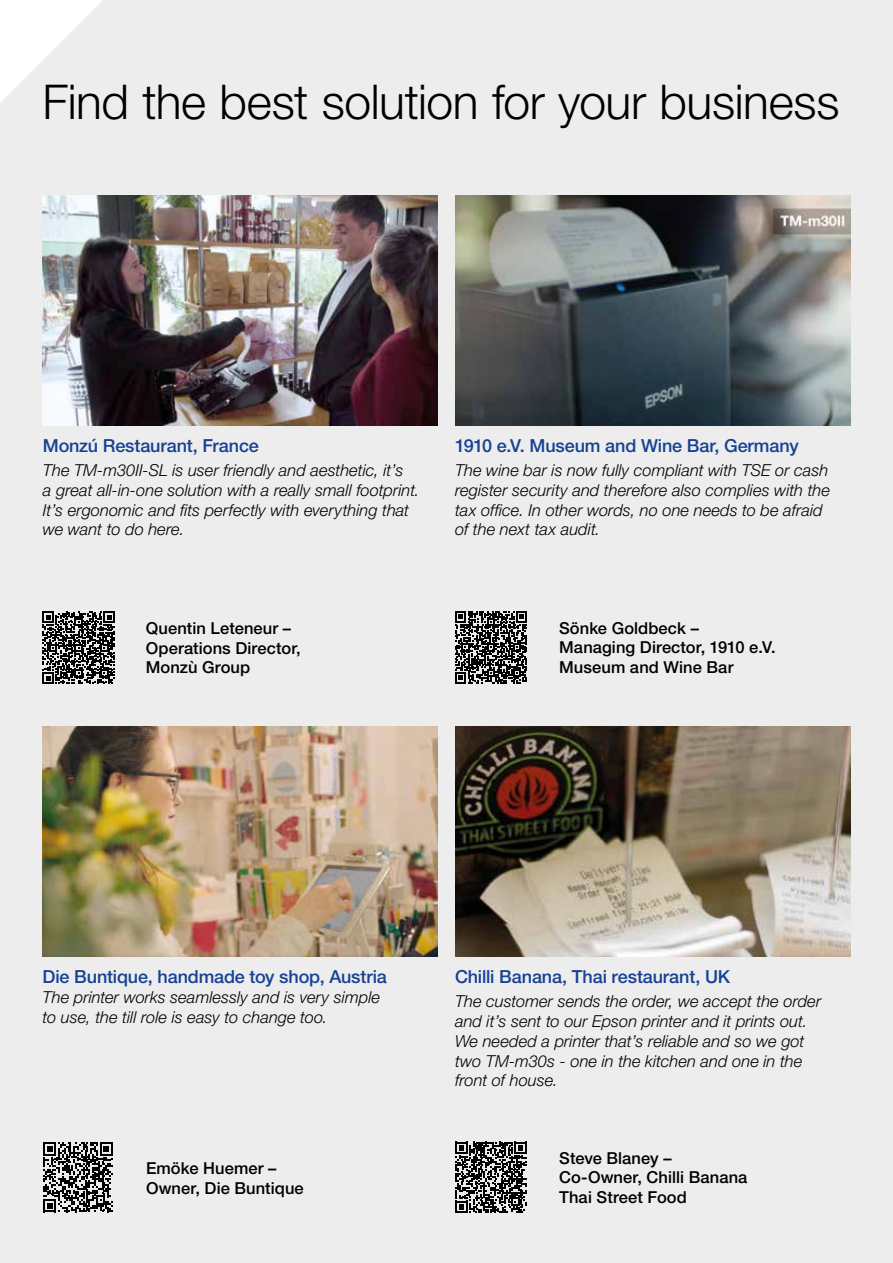
<style>
.page{position:relative;width:893px;height:1263px;background:#ededed}
.page>*{position:absolute;margin:0;border:0;box-sizing:border-box;transform-origin:0 0}
.t1{font:300 48px "Helvetica Neue LT Pro";letter-spacing:-.01em;color:#000}
.t2{font:500 18px "Helvetica Neue LT Pro";letter-spacing:-.01em;color:#164194}
.t3{font:italic 300 16.5px/19.8px "Helvetica Neue LT Pro";color:#000}
.t4{font:500 16.5px/19.8px "Helvetica Neue LT Pro";letter-spacing:.005em;color:#000}
</style>
<div class="page">
<svg style="left:43px;top:1142px;width:70px;height:70px"></svg>
<img style="left:43px;top:196px;width:395px;height:229px">
<img style="left:455px;top:196px;width:395px;height:229px">
<img style="left:455px;top:727px;width:395px;height:229px">
<img style="left:43px;top:727px;width:395px;height:229px">
<svg style="left:456px;top:1142px;width:71px;height:71px"></svg>
<svg style="left:43px;top:612px;width:72px;height:72px"></svg>
<svg style="left:455px;top:611px;width:72px;height:73px"></svg>
<h1 class="t1" style="left:43px;top:73px;width:799px">Find the best solution for your business</h1>
<p class="t2" style="left:43px;top:435px;width:217px">Monzú Restaurant, France</p>
<p class="t3" style="left:43px;top:460px;width:378px">The TM-m30II-SL is user friendly and aesthetic, it’s<br>a great all-in-one solution with a really small footprint.<br>It’s ergonomic and fits perfectly with everything that we want to do here.</p>
<p class="t4" style="left:146px;top:618px;width:157px">Quentin Leteneur –<br>Operations Director,<br>Monzù Group</p>
<p class="t2" style="left:455px;top:435px;width:345px">1910 e.V. Museum and Wine Bar, Germany</p>
<p class="t3" style="left:455px;top:460px;width:377px">The wine bar is now fully compliant with TSE or cash register security and therefore also complies with the tax office. In other words, no one needs to be afraid of the next tax audit.</p>
<p class="t4" style="left:559px;top:618px;width:218px">Sönke Goldbeck –<br>Managing Director, 1910 e.V.<br>Museum and Wine Bar</p>
<p class="t2" style="left:43px;top:966px;width:346px">Die Buntique, handmade toy shop, Austria</p>
<p class="t3" style="left:43px;top:987px;width:339px">The printer works seamlessly and is very simple to use, the till role is easy to change too.</p>
<p class="t2" style="left:455px;top:966px;width:277px">Chilli Banana, Thai restaurant, UK</p>
<p class="t3" style="left:455px;top:991px;width:368px">The customer sends the order, we accept the order and it’s sent to our Epson printer and it prints out.<br>We needed a printer that’s reliable and so we got two TM-m30s - one in the kitchen and one in the front of house.</p>
<p class="t4" style="left:146px;top:1158px;width:159px">Emöke Huemer –<br>Owner, Die Buntique</p>
<p class="t4" style="left:559px;top:1147px;width:190px">Steve Blaney –<br>Co-Owner, Chilli Banana<br>Thai Street Food</p>
</div>
